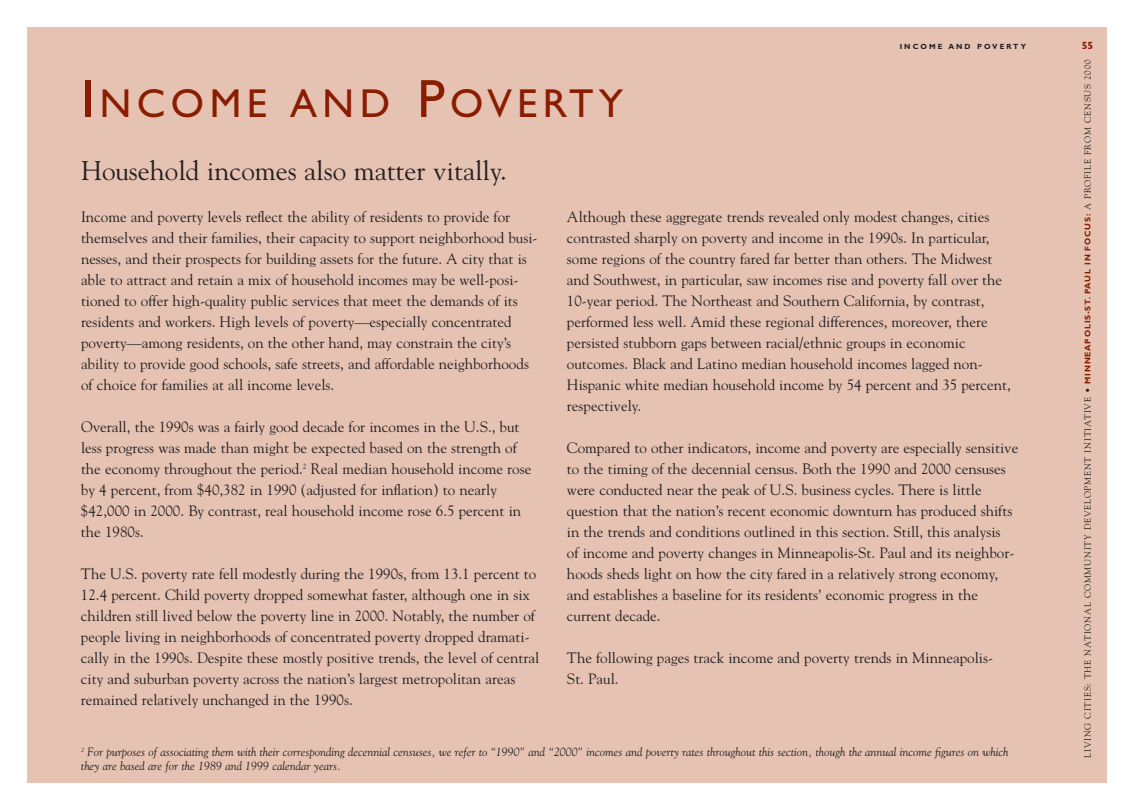
<style>
.page{position:relative;width:1134px;height:810px;background:#fff}
.page>*{position:absolute;margin:0;border:0;box-sizing:border-box;transform-origin:0 0}
.t1{font:40.5px "Gill Sans";letter-spacing:.135em;color:#8a1c00}
.t2{font:27px "Goudy";color:#231f1f}
.t3{font:15px/21px "Goudy";color:#231f1f}
.t4{font:italic 12px/14.2px "Goudy";color:#231f1f}
.t5{font:700 10.5px "Gill Sans";color:#8a1c00}
.t6{font:9px "Goudy";letter-spacing:.085em;color:#231f1f}
.t7{font:700 7.5px "Gill Sans";letter-spacing:.275em;color:#231f1f}
.s1{font-size:54px}
.s2{font-family:"Gill Sans";font-weight:700;font-size:8.25px;color:#8a1c00}
</style>
<div class="page">
<div style="left:27px;top:27px;width:1080px;height:756px;background:#e5c2b2"></div>
<h1 class="t1" style="left:81px;top:89px;width:544px"><span class="s1">I</span>NCOME AND <span class="s1">P</span>OVERTY</h1>
<h2 class="t2" style="left:81px;top:160px;width:427px">Household incomes also matter vitally.</h2>
<p class="t7" style="left:900px;top:44px;width:128px">INCOME AND POVERTY</p>
<p class="t3" style="left:81px;top:207px;width:458px">Income and poverty levels reflect the ability of residents to provide for themselves and their families, their capacity to support neighborhood busi&shy;nesses, and their prospects for building assets for the future. A city that is able to attract and retain a mix of household incomes may be well-posi&shy;tioned to offer high-quality public services that meet the demands of its residents and workers. High levels of poverty—especially concentrated poverty—among residents, on the other hand, may constrain the city’s ability to provide good schools, safe streets, and affordable neighborhoods of choice for families at all income levels.</p>
<p class="t3" style="left:81px;top:417px;width:452px">Overall, the 1990s was a fairly good decade for incomes in the U.S., but less progress was made than might be expected based on the strength of the economy throughout the period.<sup>2</sup> Real median household income rose by 4 percent, from $40,382 in 1990 (adjusted for inflation) to nearly $42,000 in 2000. By contrast, real household income rose 6.5 percent in the 1980s.</p>
<p class="t3" style="left:81px;top:564px;width:460px">The U.S. poverty rate fell modestly during the 1990s, from 13.1 percent to 12.4 percent. Child poverty dropped somewhat faster, although one in six children still lived below the poverty line in 2000. Notably, the number of people living in neighborhoods of concentrated poverty dropped dramati&shy;cally in the 1990s. Despite these mostly positive trends, the level of central city and suburban poverty across the nation’s largest metropolitan areas remained relatively unchanged in the 1990s.</p>
<p class="t3" style="left:567px;top:207px;width:446px">Although these aggregate trends revealed only modest changes, cities contrasted sharply on poverty and income in the 1990s. In particular, some regions of the country fared far better than others. The Midwest and Southwest, in particular, saw incomes rise and poverty fall over the 10-year period. The Northeast and Southern California, by contrast, performed less well. Amid these regional differences, moreover, there persisted stubborn gaps between racial/ethnic groups in economic outcomes. Black and Latino median household incomes lagged non-Hispanic white median household income by 54 percent and 35 percent, respectively.</p>
<p class="t3" style="left:567px;top:438px;width:453px">Compared to other indicators, income and poverty are especially sensitive to the timing of the decennial census. Both the 1990 and 2000 censuses were conducted near the peak of U.S. business cycles. There is little question that the nation’s recent economic downturn has produced shifts in the trends and conditions outlined in this section. Still, this analysis<br>of income and poverty changes in Minneapolis-St. Paul and its neighbor&shy;hoods sheds light on how the city fared in a relatively strong economy, and establishes a baseline for its residents’ economic progress in the current decade.</p>
<p class="t3" style="left:567px;top:648px;width:428px">The following pages track income and poverty trends in Minneapolis-<br>St. Paul.</p>
<p class="t4" style="left:81px;top:746px;width:929px"><sup>2</sup> For purposes of associating them with their corresponding decennial censuses, we refer to “1990” and “2000” incomes and poverty rates throughout this section, though the annual income figures on which they are based are for the 1989 and 1999 calendar years.</p>
<p class="t5" style="left:1082px;top:42px;width:13px">55</p>
<p class="t6" style="left:1084px;top:758px;width:700px;rotate:-90deg">LIVING CITIES: THE NATIONAL COMMUNITY DEVELOPMENT INITIATIVE • <span class="s2">MINNEAPOLIS-ST. PAUL IN FOCUS:</span> A PROFILE FROM CENSUS 2000</p>
</div>
